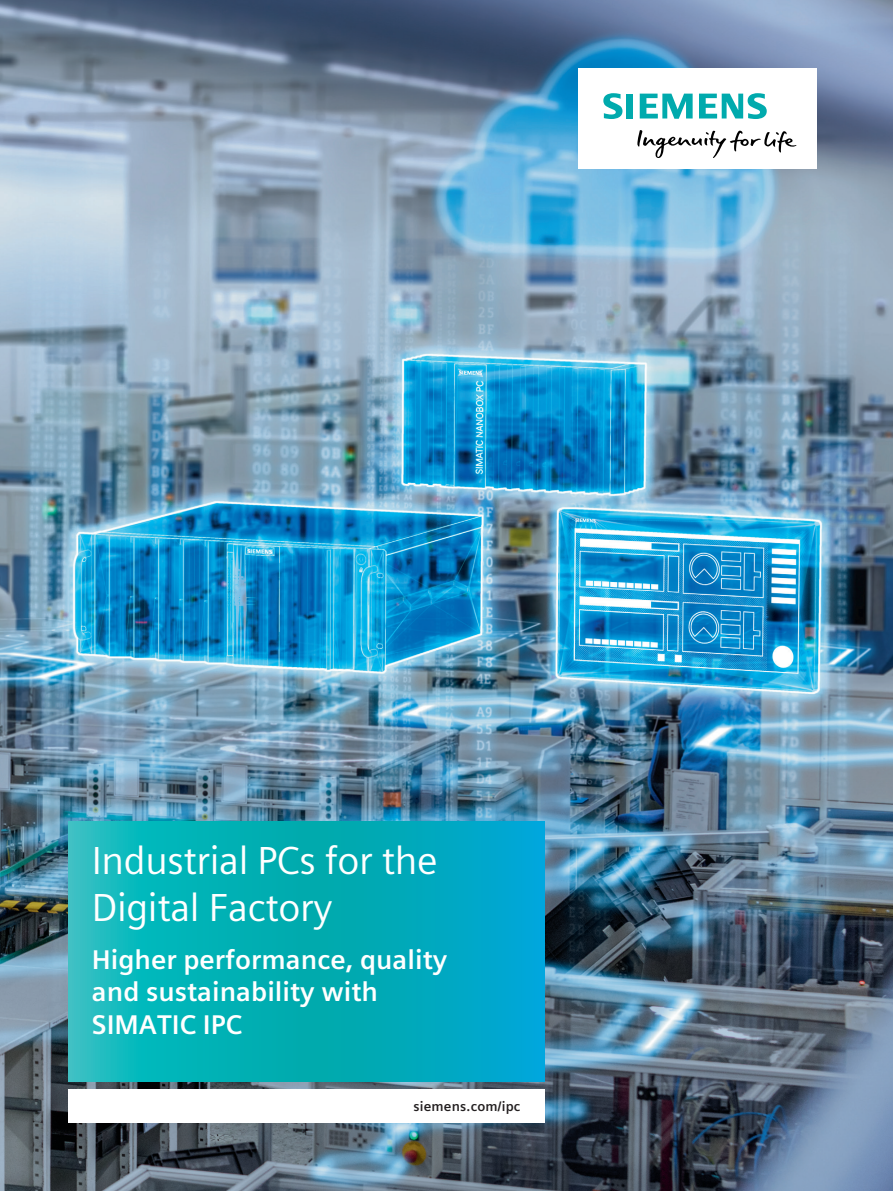
<style>
.page{position:relative;width:893px;height:1191px;background:#fff}
.page>*{position:absolute;margin:0;border:0;box-sizing:border-box;transform-origin:0 0}
.t1{font:39px/46.8px "Siemens Sans Global";letter-spacing:-.01em;color:#fff}
.t2{font:700 27px/32.4px "Siemens Sans Global";color:#fff}
.t3{font:700 13.5px "Siemens Sans Global";letter-spacing:.015em;color:#231f20}
</style>
<div class="page">
<img style="left:0;top:0;width:893px;height:1191px">
<div style="left:578px;top:68px;width:238px;height:101px;background:#fff"></div>
<svg style="left:637px;top:130px;width:159px;height:28px"></svg>
<svg style="left:603px;top:93px;width:30px;height:26px"></svg>
<svg style="left:640px;top:94px;width:53px;height:25px"></svg>
<svg style="left:699px;top:93px;width:68px;height:26px"></svg>
<div style="left:68px;top:1089px;width:476px;height:34px;background:#fff"></div>
<svg style="left:68px;top:821px;width:476px;height:260px;background:#05aebb"></svg>
<h1 class="t1" style="left:92px;top:837px;width:347px">Industrial PCs for the<br>Digital Factory</h1>
<p class="t2" style="left:92px;top:943px;width:357px">Higher performance, quality and sustainability with<br>SIMATIC IPC</p>
<p class="t3" style="left:413px;top:1096px;width:109px">siemens.com/ipc</p>
</div>
